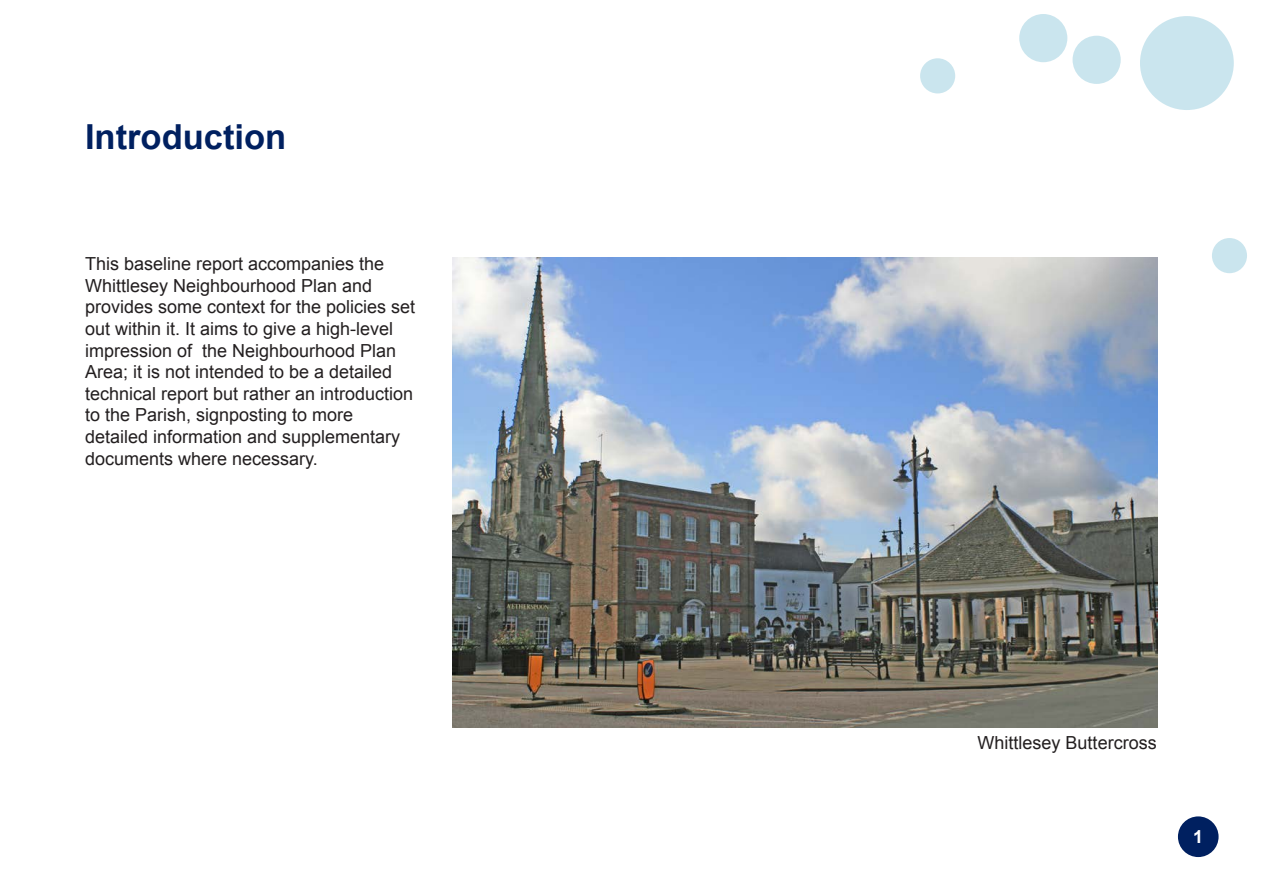
<style>
.page{position:relative;width:1263px;height:893px;background:#fff}
.page>*{position:absolute;margin:0;border:0;box-sizing:border-box;transform-origin:0 0}
.Whittlesey_Section_H{font:700 34.5px "Arial";color:#002060}
.Body{font:18px/21.6px "Arial";color:#231f20}
.t1{font:700 18px "Arial";color:#fff}
</style>
<div class="page">
<div style="left:1178px;top:816px;width:40px;height:41px;background:#002060;border-radius:50%"></div>
<div style="left:1140px;top:16px;width:94px;height:94px;background:#cae5ee;border-radius:50%"></div>
<div style="left:1072px;top:36px;width:49px;height:48px;background:#cae5ee;border-radius:50%"></div>
<div style="left:1019px;top:14px;width:48px;height:48px;background:#cae5ee;border-radius:50%"></div>
<div style="left:1212px;top:238px;width:35px;height:35px;background:#cae5ee;border-radius:50%"></div>
<div style="left:920px;top:58px;width:35px;height:35px;background:#cae5ee;border-radius:50%"></div>
<img style="left:452px;top:257px;width:706px;height:471px">
<p class="Whittlesey_Section_H" style="left:85px;top:114px;width:203px">Introduction</p>
<p class="Body" style="left:85px;top:253px;width:332px">This baseline report accompanies the Whittlesey Neighbourhood Plan and provides some context for the policies set out within it. It aims to give a high-level impression of the Neighbourhood Plan Area; it is not intended to be a detailed technical report but rather an introduction to the Parish, signposting to more detailed information and supplementary documents where necessary.</p>
<p class="Body" style="left:977px;top:732px;width:181px">Whittlesey Buttercross</p>
<p class="t1" style="left:1193px;top:825px;width:12px">1</p>
</div>
